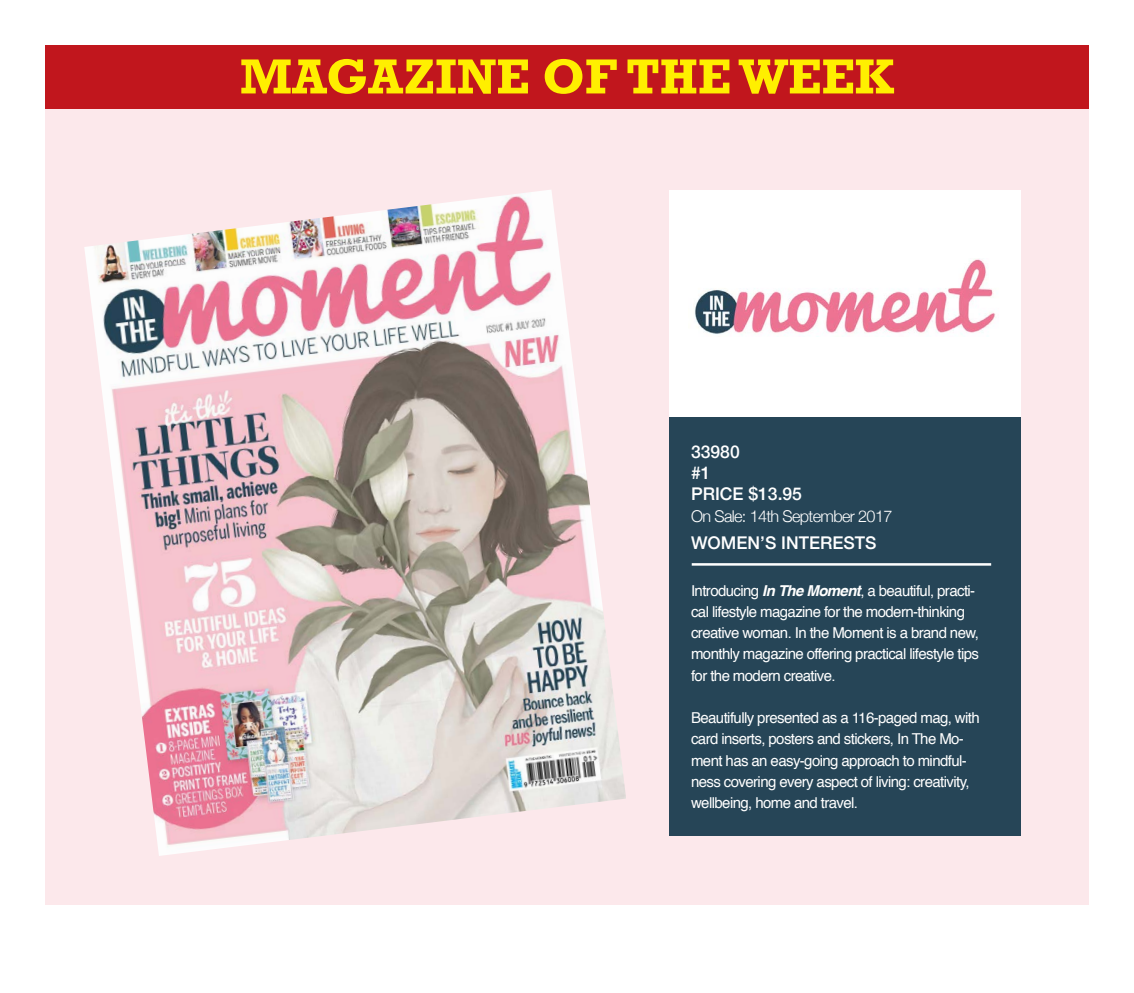
<style>
.page{position:relative;width:1134px;height:993px;background:#fff}
.page>*{position:absolute;margin:0;border:0;box-sizing:border-box;transform-origin:0 0}
.t1{font:700 50px "Rockwell";color:#ffef00}
.t2{font:500 17.5px/21px "Helvetica Neue";color:#fff}
.t3{font:300 16.25px "Helvetica Neue";letter-spacing:-.04em;color:#fff}
.t4{font:15px/21.2px "Helvetica";letter-spacing:-.04em;color:#fff}
.s1{font-weight:700;font-style:italic}
</style>
<div class="page">
<div style="left:45px;top:97px;width:1044px;height:807px;background:#fce8eb"></div>
<div style="left:45px;top:45px;width:1044px;height:63px;background:#c1161d"></div>
<img style="left:84px;top:190px;width:542px;height:665px">
<div style="left:669px;top:416px;width:351px;height:419px;background:#264557"></div>
<hr style="left:692px;top:563px;width:299px;height:2px;background:#fff">
<div style="left:669px;top:189px;width:351px;height:227px;background:#fff"></div>
<img style="left:694px;top:259px;width:302px;height:76px">
<h1 class="t1" style="left:240px;top:46px;width:655px">MAGAZINE OF THE WEEK</h1>
<p class="t2" style="left:691px;top:440px;width:112px">33980<br>#1<br>PRICE $13.95</p>
<p class="t3" style="left:691px;top:502px;width:203px">On Sale: 14th September 2017</p>
<p class="t2" style="left:691px;top:531px;width:187px">WOMEN’S INTERESTS</p>
<p class="t4" style="left:691px;top:580px;width:289px">Introducing <span class="s1">In The Moment</span>, a beautiful, practi&shy;cal lifestyle magazine for the modern-thinking creative woman. In the Moment is a brand new, monthly magazine offering practical lifestyle tips for the modern creative.</p>
<p class="t4" style="left:691px;top:707px;width:290px">Beautifully presented as a 116-paged mag, with card inserts, posters and stickers, In The Mo&shy;ment has an easy-going approach to mindful&shy;ness covering every aspect of living: creativity, wellbeing, home and travel.</p>
</div>
